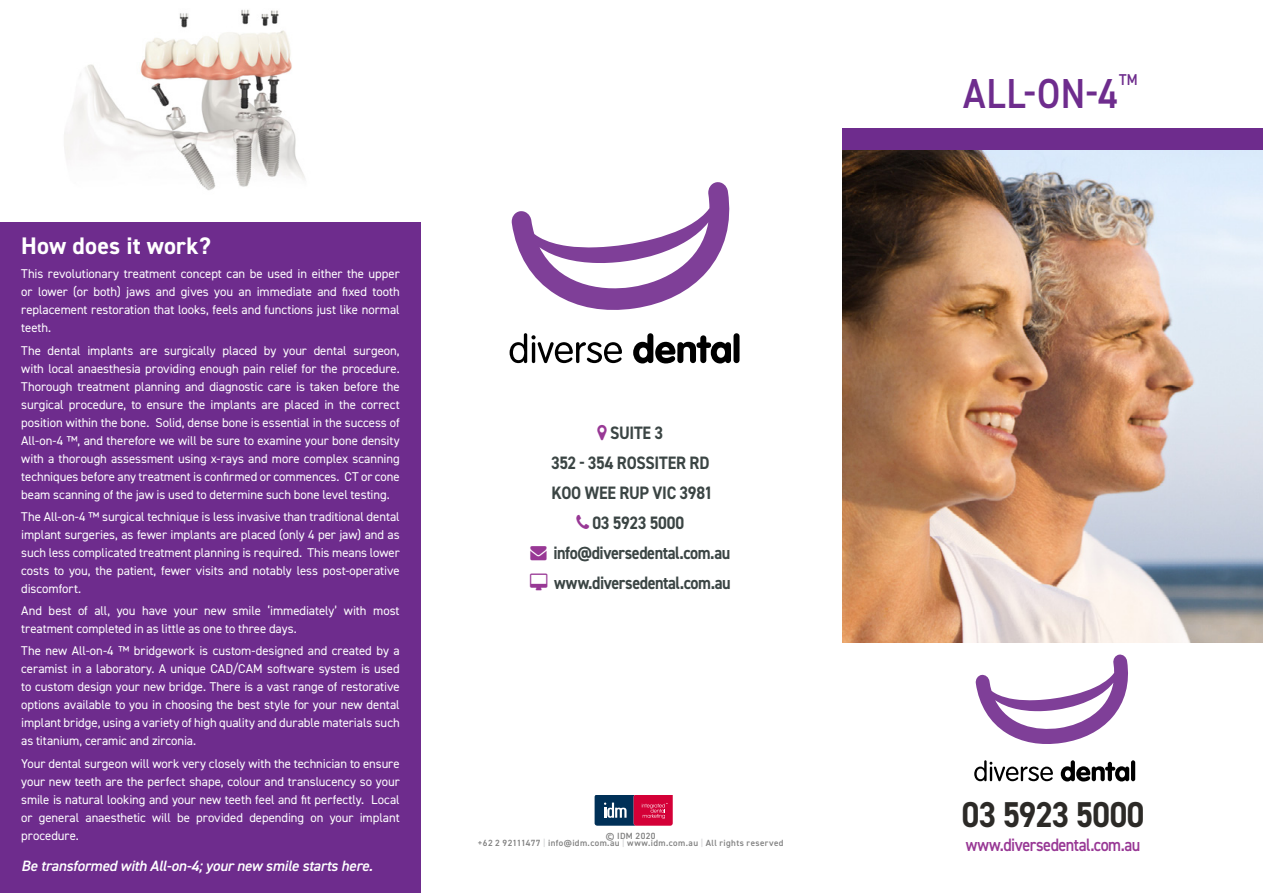
<style>
.page{position:relative;width:1263px;height:893px;background:#fff}
.page>*{position:absolute;margin:0;border:0;box-sizing:border-box;transform-origin:0 0}
.t1{font:600 42px "DIN2014";color:#6e2c8d;scale:.9 1}
.t2{font:700 36px "DIN2014";letter-spacing:-.025em;color:#2c2a27;scale:.9 1}
.t3{font:700 24px "DIN2014";letter-spacing:.005em;color:#fff}
.t4{font:700 18px/30px "DIN2014";letter-spacing:-.025em;color:#3b4544;text-align:right;scale:.9 1}
.t5{font:600 18px "DIN2014";letter-spacing:-.03em;color:#983895;scale:.9 1}
.t6{font:600 15.75px "DIN2014";color:#6e2c8d;scale:.9 1}
.t7{font:italic 600 15px "DIN2014";letter-spacing:-.015em;color:#fff}
.t8{font:12.75px/18px "DIN2014";letter-spacing:-.005em;color:#fff;text-align:justify}
.t9{font:600 9px/7.2px "DIN2014";letter-spacing:.045em;color:#818181;text-align:center}
.s1{color:#983895}
.s2{color:#d6d7d8}
</style>
<div class="page">
<img style="left:842px;top:150px;width:421px;height:493px">
<div style="left:0;top:0;width:420px;height:893px;background:#6e2c8d"></div>
<div style="left:0;top:0;width:421px;height:221px;background:#fff"></div>
<img style="left:64px;top:9px;width:241px;height:182px">
<div style="left:842px;top:129px;width:421px;height:21px;background:#6e2c8d"></div>
<svg style="left:595px;top:795px;width:78px;height:30px;background:#7f2f59"></svg>
<svg style="left:510px;top:333px;width:112px;height:30px"></svg>
<svg style="left:633px;top:333px;width:98px;height:30px"></svg>
<div style="left:733px;top:333px;width:6px;height:30px;background:#000;border-radius:3px"></div>
<svg style="left:511px;top:182px;width:219px;height:128px"></svg>
<svg style="left:974px;top:760px;width:79px;height:21px"></svg>
<svg style="left:1061px;top:760px;width:68px;height:21px"></svg>
<hr style="left:1131px;top:760px;width:4px;height:21px;background:#000;border-radius:2px">
<svg style="left:975px;top:655px;width:153px;height:89px"></svg>
<h3 class="t3" style="left:21px;top:230px;width:191px">How does it work?</h3>
<p class="t8" style="left:21px;top:265px;width:380px">This revolutionary treatment concept can be used in either the upper or lower (or both) jaws and gives you an immediate and fixed tooth replacement restoration that looks, feels and functions just like normal teeth.</p>
<p class="t8" style="left:21px;top:341px;width:380px">The dental implants are surgically placed by your dental surgeon, with local anaesthesia providing enough pain relief for the procedure.<br>Thorough treatment planning and diagnostic care is taken before the surgical procedure, to ensure the implants are placed in the correct position within the bone. Solid, dense bone is essential in the success of All-on-4 ™, and therefore we will be sure to examine your bone density with a thorough assessment using x-rays and more complex scanning techniques before any treatment is confirmed or commences. CT or cone beam scanning of the jaw is used to determine such bone level testing.</p>
<p class="t8" style="left:21px;top:507px;width:380px">The All-on-4 ™ surgical technique is less invasive than traditional dental implant surgeries, as fewer implants are placed (only 4 per jaw) and as such less complicated treatment planning is required. This means lower costs to you, the patient, fewer visits and notably less post-operative discomfort.</p>
<p class="t8" style="left:21px;top:602px;width:380px">And best of all, you have your new smile ‘immediately’ with most treatment completed in as little as one to three days.</p>
<p class="t8" style="left:21px;top:642px;width:380px">The new All-on-4 ™ bridgework is custom-designed and created by a ceramist in a laboratory. A unique CAD/CAM software system is used to custom design your new bridge. There is a vast range of restorative options available to you in choosing the best style for your new dental implant bridge, using a variety of high quality and durable materials such as titanium, ceramic and zirconia.</p>
<p class="t8" style="left:21px;top:754px;width:380px">Your dental surgeon will work very closely with the technician to ensure your new teeth are the perfect shape, colour and translucency so your smile is natural looking and your new teeth feel and fit perfectly. Local or general anaesthetic will be provided depending on your implant procedure.</p>
<p class="t7" style="left:21px;top:856px;width:353px">Be transformed with All-on-4; your new smile starts here.</p>
<h3 class="t4" style="left:610px;top:418px;width:61px">SUITE 3</h3>
<h3 class="t4" style="left:551px;top:448px;width:177px">352 - 354 ROSSITER RD</h3>
<h3 class="t4" style="left:552px;top:478px;width:181px">KOO WEE RUP VIC 3981</h3>
<h3 class="t4" style="left:592px;top:508px;width:103px">03 5923 5000</h3>
<h3 class="t4" style="left:530px;top:538px;width:224px"><span class="s1">→</span> info@diversedental.com.au www.diversedental.com.au</h3>
<p class="t9" style="left:478px;top:832px;width:307px">© IDM 2020<br>+62 2 92111477 <span class="s2">|</span> info@idm.com.au <span class="s2">|</span> www.idm.com.au <span class="s2">|</span> All rights reserved</p>
<h1 class="t1" style="left:963px;top:65px;width:173px">ALL-ON-4</h1>
<p class="t6" style="left:1119px;top:69px;width:22px">TM</p>
<h2 class="t2" style="left:962px;top:791px;width:204px">03 5923 5000</h2>
<h3 class="t5" style="left:966px;top:833px;width:196px">www.diversedental.com.au</h3>
</div>
